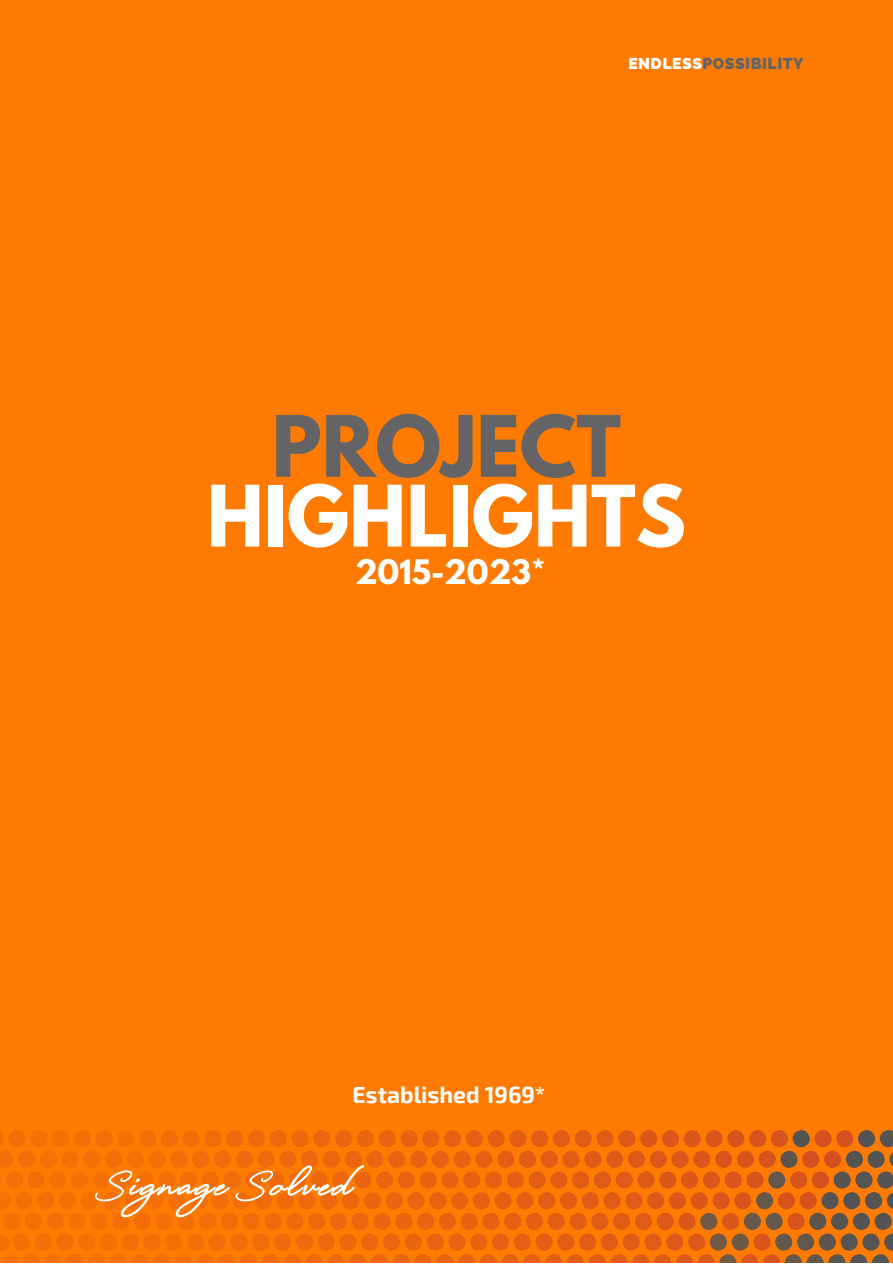
<style>
.page{position:relative;width:893px;height:1264px;background:#fff}
.page>*{position:absolute;margin:0;border:0;box-sizing:border-box;transform-origin:0 0}
.t1{font:700 75px "League Spartan";color:#fff}
.t2{font:700 75px "League Spartan";color:#646466}
.t3{font:700 30px "League Spartan";color:#fff}
.t4{font:700 22.95px "Exo 2";color:#fff}
.t5{font:800 15.75px "Raleway";letter-spacing:.03em;color:#646466}
.s1{color:#fff}
</style>
<div class="page">
<div style="left:0;top:0;width:892px;height:1262px;background:#ff7a00"></div>
<svg style="left:0;top:1128px;width:893px;height:134px"></svg>
<p class="t5" style="left:628px;top:54px;width:177px"><span class="s1">ENDLESS</span>POSSIBILITY</p>
<p class="t2" style="left:272px;top:409px;width:350px">PROJECT</p>
<p class="t1" style="left:207px;top:479px;width:481px">HIGHLIGHTS</p>
<p class="t3" style="left:355px;top:556px;width:192px">2015-2023*</p>
<p class="t4" style="left:352px;top:1079px;width:194px">Established 1969*</p>
</div>
